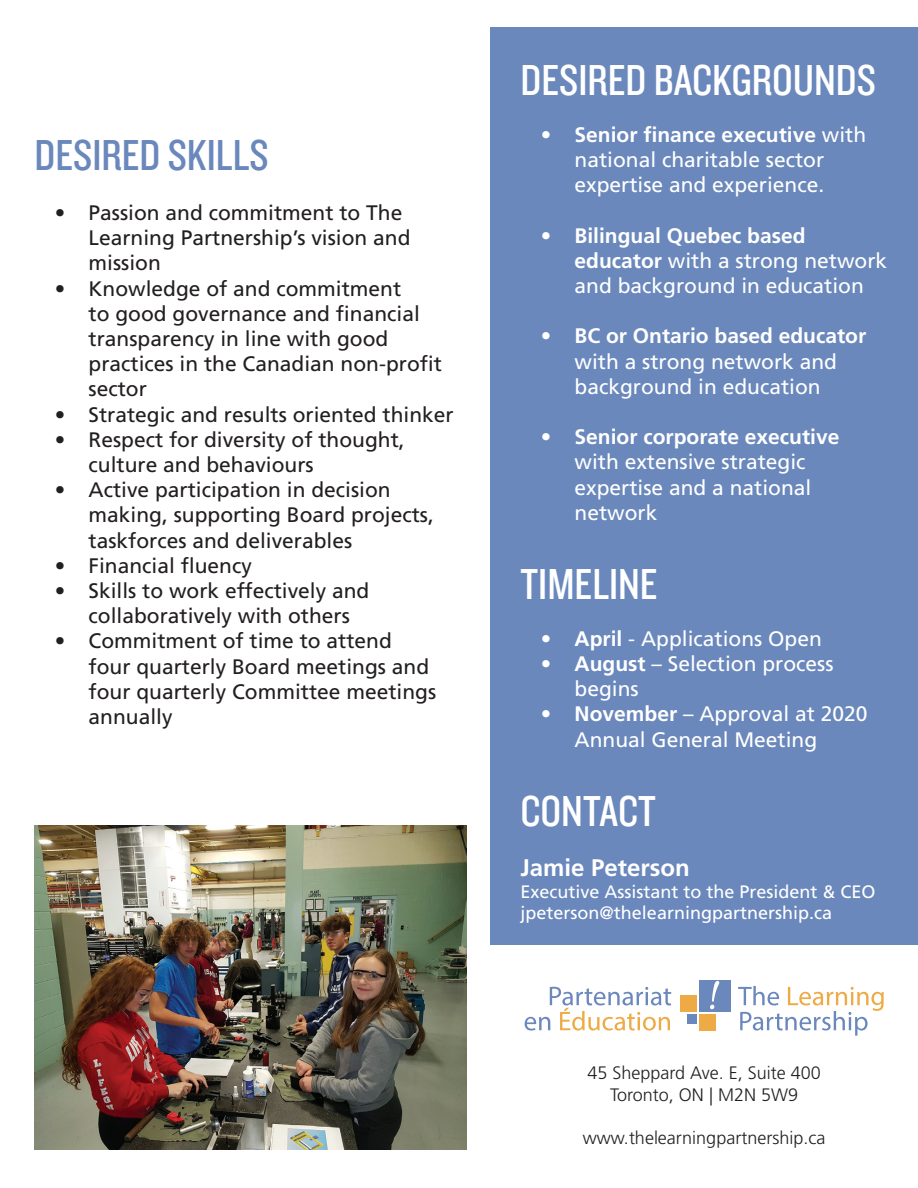
<style>
.page{position:relative;width:918px;height:1188px;background:#fff}
.page>*{position:absolute;margin:0;border:0;box-sizing:border-box;transform-origin:0 0}
.t1{font:45px "Knockout 29 Junior Ltweight";color:#fff}
.t2{font:45px "Knockout 29 Junior Ltweight";color:#6a88bc}
.Text{font:700 24px "Frutiger LT Std";color:#fff}
.t3{font:21px/25.2px "Frutiger LT Std";color:#231f20}
.t4{font:21px/25.2px "Frutiger LT Std";color:#fff}
.Text-2{font:18px "Frutiger LT Std";color:#fff}
.t5{font:300 18px "Frutiger LT Std";color:#231f20}
.s1{font-weight:700}
</style>
<div class="page">
<div style="left:490px;top:27px;width:428px;height:918px;background:#6a88bc"></div>
<img style="left:34px;top:825px;width:432px;height:324px">
<svg style="left:525px;top:987px;width:146px;height:44px"></svg>
<svg style="left:738px;top:986px;width:146px;height:50px"></svg>
<div style="left:699px;top:1014px;width:16px;height:16px;background:#ea4"></div>
<div style="left:680px;top:995px;width:17px;height:17px;background:#ea4"></div>
<div style="left:687px;top:1014px;width:10px;height:10px;background:#6a88bc"></div>
<div style="left:699px;top:980px;width:32px;height:32px;background:#6a88bc"></div>
<svg style="left:710px;top:981px;width:9px;height:28px"></svg>
<p class="t2" style="left:35px;top:126px;width:236px">DESIRED SKILLS</p>
<p class="t3" style="left:89px;top:200px;width:324px;text-indent:-34px">• Passion and commitment to The<br>Learning Partnership’s vision and mission</p>
<p class="t3" style="left:89px;top:276px;width:355px;text-indent:-34px">• Knowledge of and commitment<br>to good governance and financial transparency in line with good practices in the Canadian non-profit sector</p>
<p class="t3" style="left:55px;top:402px;width:401px">• Strategic and results oriented thinker</p>
<p class="t3" style="left:89px;top:427px;width:318px;text-indent:-34px">• Respect for diversity of thought, culture and behaviours</p>
<p class="t3" style="left:89px;top:477px;width:347px;text-indent:-34px">• Active participation in decision making, supporting Board projects, taskforces and deliverables</p>
<p class="t3" style="left:55px;top:553px;width:199px">• Financial fluency</p>
<p class="t3" style="left:89px;top:578px;width:282px;text-indent:-34px">• Skills to work effectively and collaboratively with others</p>
<p class="t3" style="left:89px;top:629px;width:349px;text-indent:-34px">• Commitment of time to attend four quarterly Board meetings and four quarterly Committee meetings annually</p>
<p class="t1" style="left:521px;top:51px;width:357px">DESIRED BACKGROUNDS</p>
<p class="t4" style="left:541px;top:122px;width:327px;text-align:center"><span class="s1">• Senior finance executive</span> with national charitable sector expertise and experience.</p>
<p class="t4" style="left:575px;top:223px;width:314px;text-indent:-34px"><span class="s1">• Bilingual Quebec based educator</span> with a strong network and background in education</p>
<p class="t4" style="left:541px;top:324px;width:327px;text-align:center"><span class="s1">• BC or Ontario based educator </span>with a strong network and background in education</p>
<p class="t4" style="left:575px;top:424px;width:266px;text-indent:-34px"><span class="s1">• Senior corporate executive </span>with extensive strategic expertise and a national network</p>
<p class="t1" style="left:521px;top:555px;width:139px">TIMELINE</p>
<p class="t4" style="left:541px;top:626px;width:283px"><span class="s1">• April</span> - Applications Open</p>
<p class="t4" style="left:575px;top:651px;width:261px;text-indent:-34px"><span class="s1">• August</span> – Selection process begins</p>
<p class="t4" style="left:575px;top:702px;width:294px;text-indent:-34px"><span class="s1">• November</span> – Approval at 2020<br>Annual General Meeting</p>
<p class="t1" style="left:521px;top:782px;width:137px">CONTACT</p>
<p class="Text" style="left:521px;top:854px;width:171px">Jamie Peterson</p>
<p class="Text-2" style="left:521px;top:881px;width:357px">Executive Assistant to the President &amp; CEO</p>
<p class="Text-2" style="left:521px;top:903px;width:313px">jpeterson@thelearningpartnership.ca</p>
<p class="t5" style="left:587px;top:1063px;width:235px">45 Sheppard Ave. E, Suite 400</p>
<p class="t5" style="left:610px;top:1085px;width:189px">Toronto, ON | M2N 5W9</p>
<p class="t5" style="left:583px;top:1128px;width:244px">www.thelearningpartnership.ca</p>
</div>
